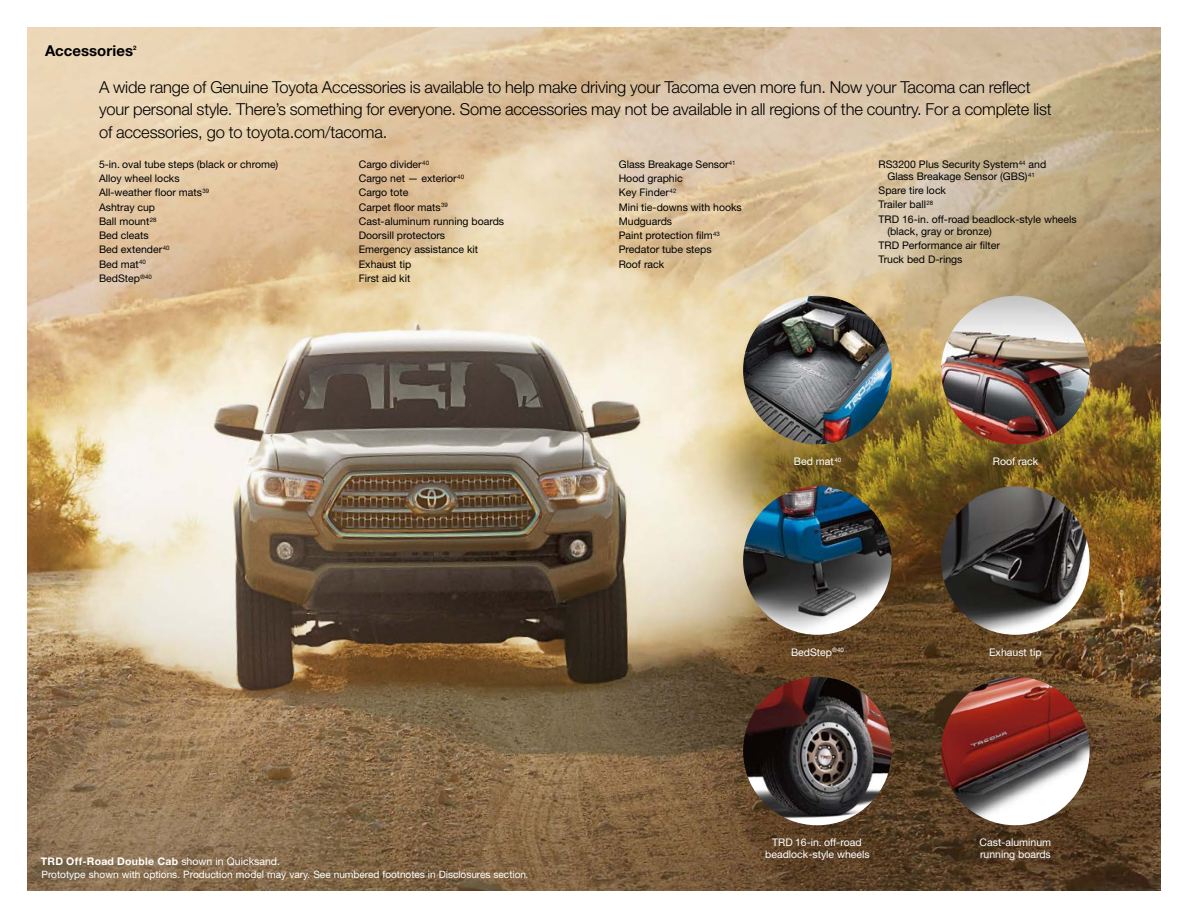
<style>
.page{position:relative;width:1188px;height:918px;background:#fff}
.page>*{position:absolute;margin:0;border:0;box-sizing:border-box;transform-origin:0 0}
.t1{font:300 16.5px/22.5px "Helvetica Neue LT Std";letter-spacing:-.01em;color:#000}
.t2{font:700 15px "Helvetica Neue LT Std";letter-spacing:.005em;color:#000}
.t3{font:10.5px/14.2px "Helvetica Neue LT Std";color:#000}
.t4{font:10.5px/12px "Helvetica Neue LT Std";color:#fff;text-align:center}
.t5{font:700 10.5px "Helvetica Neue LT Std";letter-spacing:.025em;color:#fff}
.t6{font:10.2px "Helvetica Neue LT Std";color:#fff}
.t7{font:700 6.15px "Helvetica Neue LT Std";color:#000}
.s1{font-weight:400}
</style>
<div class="page">
<img style="left:27px;top:27px;width:1134px;height:864px">
<img style="left:941px;top:486px;width:149px;height:149px;border-radius:74px">
<img style="left:941px;top:296px;width:149px;height:148px;border-radius:74px">
<img style="left:941px;top:677px;width:149px;height:148px;border-radius:74px">
<img style="left:743px;top:677px;width:149px;height:148px;border-radius:74px">
<img style="left:743px;top:296px;width:149px;height:148px;border-radius:74px">
<img style="left:743px;top:486px;width:149px;height:149px;border-radius:74px">
<h2 class="t2" style="left:45px;top:41px;width:90px">Accessories</h2>
<p class="t7" style="left:133px;top:44px;width:5px">2</p>
<p class="t1" style="left:99px;top:75px;width:954px">A wide range of Genuine Toyota Accessories is available to help make driving your Tacoma even more fun. Now your Tacoma can reflect your personal style. There’s something for everyone. Some accessories may not be available in all regions of the country. For a complete list of accessories, go to toyota.com/tacoma.</p>
<p class="t3" style="left:99px;top:157px;width:181px">5-in. oval tube steps (black or chrome)<br>Alloy wheel locks<br>All-weather floor mats<sup>39<br></sup>Ashtray cup<br>Ball mount<sup>28<br></sup>Bed cleats<br>Bed extender<sup>40<br></sup>Bed mat<sup>40<br></sup>BedStep<sup>®40</sup></p>
<p class="t3" style="left:359px;top:157px;width:147px">Cargo divider<sup>40<br></sup>Cargo net — exterior<sup>40<br></sup>Cargo tote<br>Carpet floor mats<sup>39<br></sup>Cast-aluminum running boards<br>Doorsill protectors<br>Emergency assistance kit<br>Exhaust tip<br>First aid kit</p>
<p class="t3" style="left:619px;top:157px;width:125px">Glass Breakage Sensor<sup>41<br></sup>Hood graphic<br>Key Finder<sup>42<br></sup>Mini tie-downs with hooks<br>Mudguards<br>Paint protection film<sup>43<br></sup>Predator tube steps<br>Roof rack</p>
<p class="t3" style="left:879px;top:158px;width:169px;line-height:12px;text-align:center">RS3200 Plus Security System<sup>44</sup> and<br>Glass Breakage Sensor (GBS)<sup>41</sup></p>
<p class="t3" style="left:879px;top:183px;width:200px">Spare tire lock<br>Trailer ball<sup>28<br></sup>TRD 16-in. off-road beadlock-style wheels</p>
<p class="t3" style="left:879px;top:224px;width:123px;text-indent:9px">(black, gray or bronze)<br>TRD Performance air filter<br>Truck bed D-rings</p>
<p class="t4" style="left:794px;top:455px;width:49px">Bed mat<sup>40</sup></p>
<p class="t4" style="left:993px;top:455px;width:47px">Roof rack</p>
<p class="t5" style="left:41px;top:855px;width:241px">TRD Off-Road Double Cab <span class="s1">shown in Quicksand.</span></p>
<p class="t6" style="left:42px;top:868px;width:488px">Prototype shown with options. Production model may vary. See numbered footnotes in Disclosures section.</p>
<p class="t4" style="left:791px;top:646px;width:54px">BedStep<sup>®40</sup></p>
<p class="t4" style="left:989px;top:646px;width:54px">Exhaust tip</p>
<p class="t4" style="left:765px;top:836px;width:106px">TRD 16-in. off-road beadlock-style wheels</p>
<p class="t4" style="left:980px;top:836px;width:73px;text-align:left">Cast-aluminum running boards</p>
</div>
